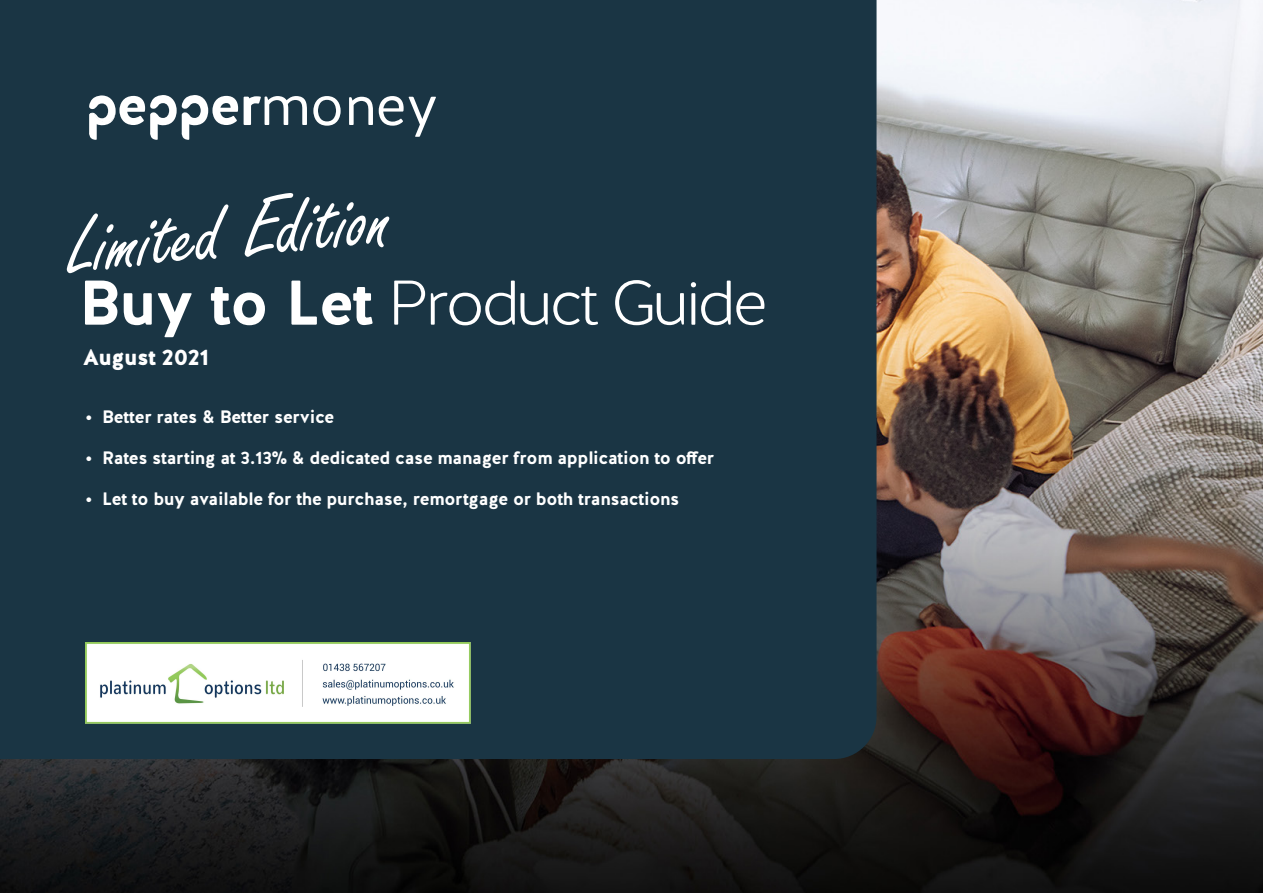
<style>
.page{position:relative;width:1263px;height:893px;background:#fff}
.page>*{position:absolute;margin:0;border:0;box-sizing:border-box;transform-origin:0 0}
.t1{font:90px "Freestyle Script";color:#fff}
.t2{font:300 63px "Halis R";letter-spacing:-.05em;color:#fff}
.t3{font:900 22.5px "Halis R";letter-spacing:-.02em;color:#fff}
.t4{font:700 18px "Halis R";letter-spacing:-.02em;color:#fff}
.s1{font-weight:700}
</style>
<div class="page">
<img style="left:0;top:0;width:1263px;height:893px">
<div style="left:0;top:0;width:876px;height:759px;background:#1a3544"></div>
<svg style="left:89px;top:95px;width:218px;height:45px"></svg>
<svg style="left:313px;top:96px;width:28px;height:30px"></svg>
<svg style="left:349px;top:97px;width:24px;height:28px"></svg>
<svg style="left:379px;top:96px;width:57px;height:41px"></svg>
<img style="left:86px;top:643px;width:384px;height:80px">
<p class="t1" style="left:64px;top:197px;width:326px;rotate:-5deg">Limited Edition</p>
<p class="t2" style="left:79px;top:264px;width:690px"><span class="s1">Buy to Let</span> Product Guide</p>
<h2 class="t3" style="left:83px;top:342px;width:128px">August 2021</h2>
<p class="t4" style="left:85px;top:405px;width:251px">• Better rates &amp; Better service</p>
<p class="t4" style="left:85px;top:446px;width:631px">• Rates starting at 3.13% &amp; dedicated case manager from application to offer</p>
<p class="t4" style="left:85px;top:487px;width:596px">• Let to buy available for the purchase, remortgage or both transactions</p>
</div>
